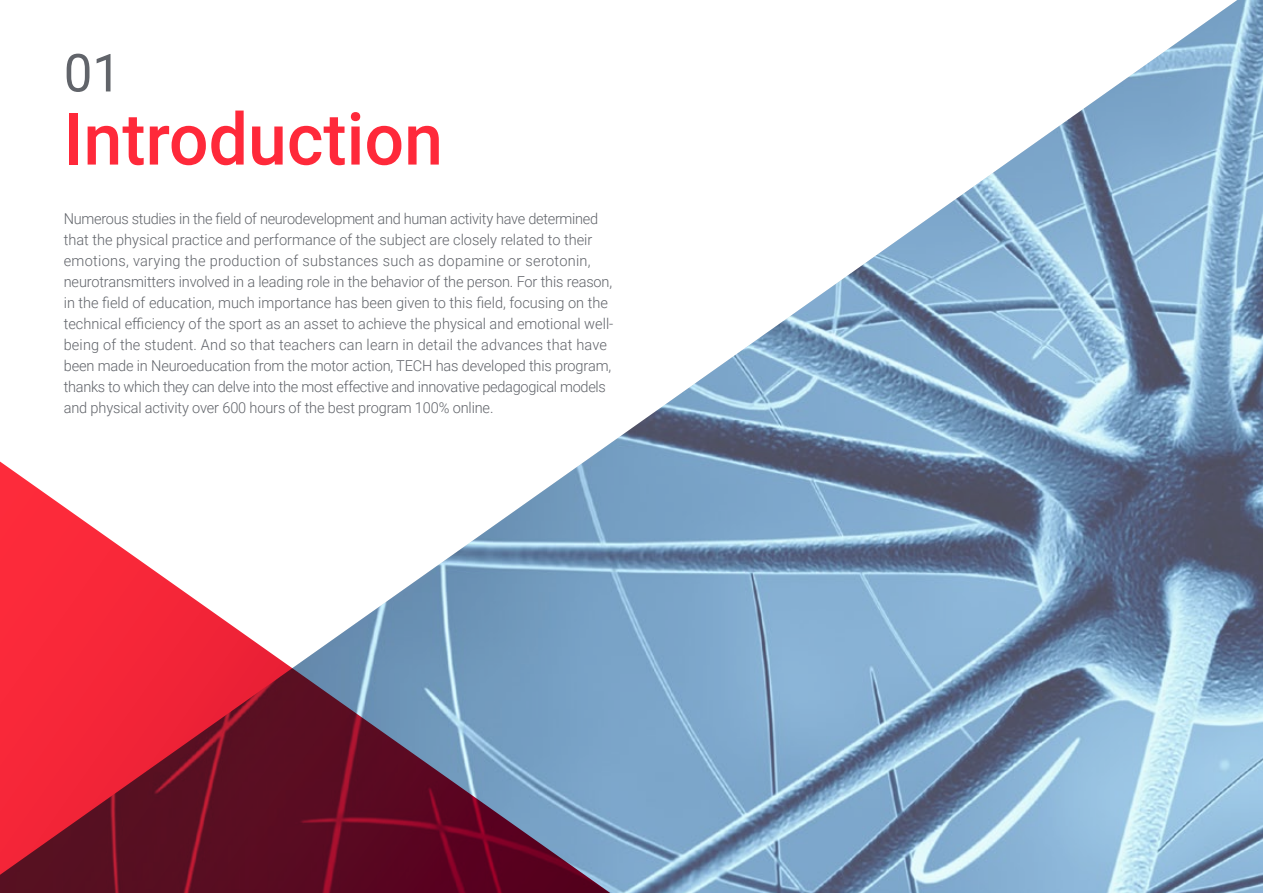
<style>
.page{position:relative;width:1263px;height:893px;background:#fff}
.page>*{position:absolute;margin:0;border:0;box-sizing:border-box;transform-origin:0 0}
.t1{font:500 72px "Roboto";color:#ff293a}
.t2{font:52.5px "Roboto";color:#61646a}
.t3{font:300 15px/21px "Roboto";letter-spacing:-.01em;color:#61646a}
</style>
<div class="page">
<img style="left:606px;top:0;width:657px;height:893px">
<svg style="left:0;top:446px;width:640px;height:447px"></svg>
<h2 class="t2" style="left:64px;top:36px;width:59px">01</h2>
<h1 class="t1" style="left:64px;top:89px;width:381px">Introduction</h1>
<p class="t3" style="left:64px;top:207px;width:551px">Numerous studies in the field of neurodevelopment and human activity have determined that the physical practice and performance of the subject are closely related to their emotions, varying the production of substances such as dopamine or serotonin, neurotransmitters involved in a leading role in the behavior of the person. For this reason, in the field of education, much importance has been given to this field, focusing on the technical efficiency of the sport as an asset to achieve the physical and emotional well&shy;being of the student. And so that teachers can learn in detail the advances that have been made in Neuroeducation from the motor action, TECH has developed this program, thanks to which they can delve into the most effective and innovative pedagogical models and physical activity over 600 hours of the best program 100% online.</p>
</div>
